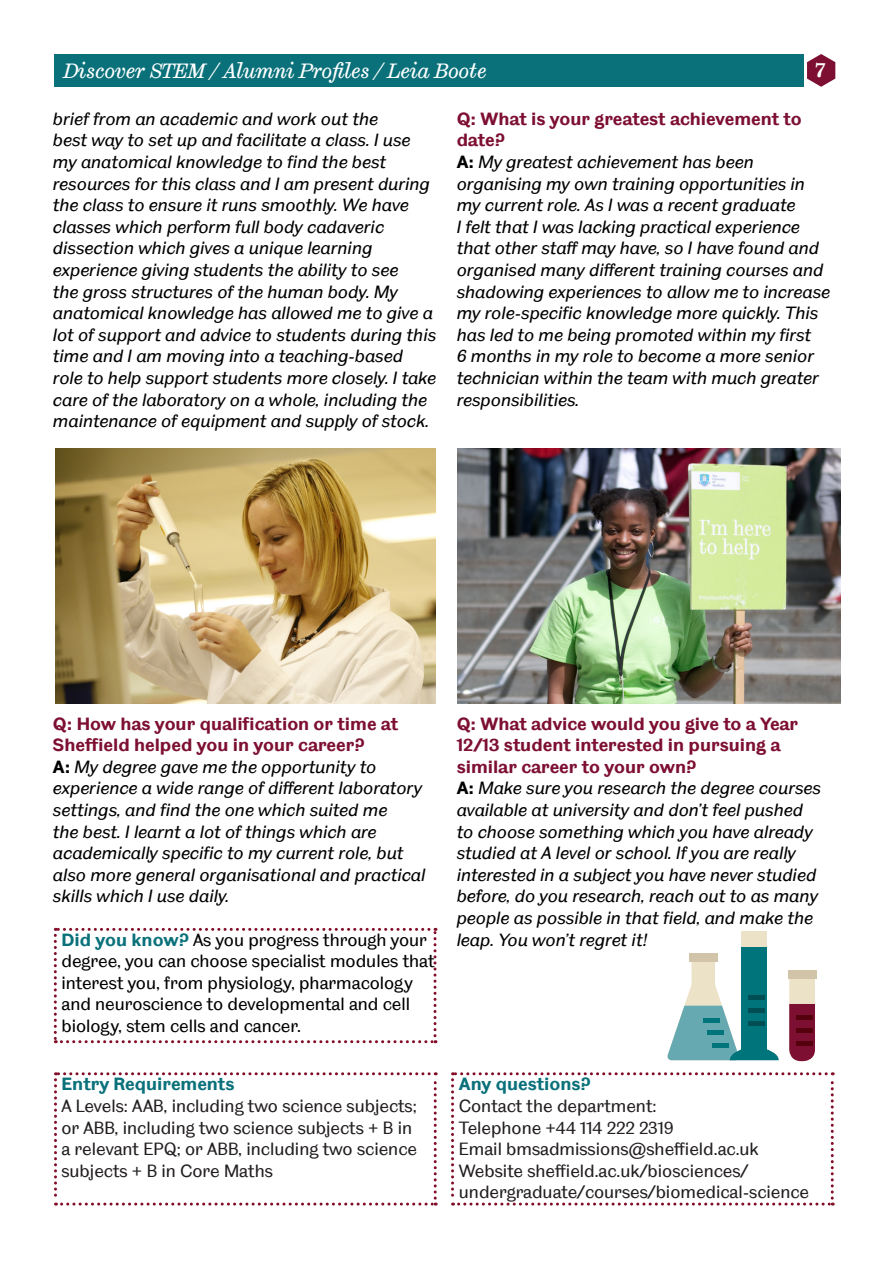
<style>
.page{position:relative;width:893px;height:1263px;background:#fff}
.page>*{position:absolute;margin:0;border:0;box-sizing:border-box;transform-origin:0 0}
.t1{font:italic 21px "TUOS Stephenson";color:#fff}
.t2{font:700 21px "TUOS Stephenson";color:#fff}
.t3{font:italic 18px/21.6px "TUOS Blake";color:#000002}
.t4{font:18px/21.6px "TUOS Blake";color:#231f20}
.t5{font:700 18px/21.6px "TUOS Blake";color:#7d0f32}
.t6{font:18px/21.6px "TUOS Blake";color:#000002}
.t7{font:700 18px "TUOS Blake";color:#0a717a}
.s1{font-weight:700;font-style:normal}
.s2{font-weight:700;color:#0a717a}
</style>
<div class="page">
<svg style="left:54px;top:1072px;width:383px;height:133px"></svg>
<svg style="left:451px;top:1072px;width:383px;height:133px"></svg>
<img style="left:55px;top:448px;width:381px;height:255px">
<img style="left:457px;top:448px;width:383px;height:255px">
<div style="left:788px;top:970px;width:28px;height:8px;background:#d1c4a9"></div>
<svg style="left:789px;top:978px;width:26px;height:83px;background:#a7606c"></svg>
<div style="left:796px;top:1015px;width:16px;height:5px;background:#55000d"></div>
<div style="left:796px;top:1028px;width:16px;height:5px;background:#55000d"></div>
<hr style="left:796px;top:1041px;width:16px;height:4px;background:#55000d">
<div style="left:689px;top:953px;width:28px;height:8px;background:#d1c4a9"></div>
<div style="left:741px;top:931px;width:26px;height:119px;background:#ece2c7"></div>
<svg style="left:667px;top:958px;width:112px;height:102px"></svg>
<div style="left:741px;top:947px;width:26px;height:102px;background:#00747b"></div>
<div style="left:748px;top:995px;width:17px;height:5px;background:#004e53"></div>
<div style="left:748px;top:1008px;width:17px;height:5px;background:#004e53"></div>
<hr style="left:748px;top:1021px;width:17px;height:4px;background:#004e53">
<div style="left:54px;top:54px;width:750px;height:33px;background:#0a717a"></div>
<svg style="left:807px;top:54px;width:28px;height:33px"></svg>
<svg style="left:54px;top:928px;width:382px;height:115px"></svg>
<p class="t1" style="left:64px;top:58px;width:425px">Discover STEM / Alumni Profiles / Leia Boote</p>
<p class="t2" style="left:815px;top:57px;width:11px">7</p>
<p class="t3" style="left:53px;top:108px;width:385px">brief from an academic and work out the<br>best way to set up and facilitate a class. I use my anatomical knowledge to find the best resources for this class and I am present during the class to ensure it runs smoothly. We have classes which perform full body cadaveric dissection which gives a unique learning experience giving students the ability to see<br>the gross structures of the human body. My anatomical knowledge has allowed me to give a lot of support and advice to students during this time and I am moving into a teaching-based role to help support students more closely. I take care of the laboratory on a whole, including the maintenance of equipment and supply of stock.</p>
<p class="t5" style="left:457px;top:108px;width:346px">Q: What is your greatest achievement to date?</p>
<p class="t3" style="left:457px;top:151px;width:375px"><span class="s1">A:</span> My greatest achievement has been organising my own training opportunities in my current role. As I was a recent graduate<br>I felt that I was lacking practical experience that other staff may have, so I have found and organised many different training courses and shadowing experiences to allow me to increase my role-specific knowledge more quickly. This has led to me being promoted within my first<br>6 months in my role to become a more senior technician within the team with much greater responsibilities.</p>
<p class="t5" style="left:53px;top:712px;width:347px">Q: How has your qualification or time at<br>Sheffield helped you in your career?</p>
<p class="t3" style="left:53px;top:756px;width:374px"><span class="s1">A:</span> My degree gave me the opportunity to experience a wide range of different laboratory settings, and find the one which suited me<br>the best. I learnt a lot of things which are academically specific to my current role, but also more general organisational and practical skills which I use daily.</p>
<p class="t6" style="left:61px;top:928px;width:375px"><span class="s2">Did you know?</span> As you progress through your degree, you can choose specialist modules that interest you, from physiology, pharmacology and neuroscience to developmental and cell biology, stem cells and cancer.</p>
<p class="t7" style="left:61px;top:1073px;width:174px">Entry Requirements</p>
<p class="t4" style="left:61px;top:1095px;width:357px">A Levels: AAB, including two science subjects; or ABB, including two science subjects + B in a relevant EPQ; or ABB, including two science subjects + B in Core Maths</p>
<p class="t5" style="left:457px;top:712px;width:343px">Q: What advice would you give to a Year<br>12/13 student interested in pursuing a similar career to your own?</p>
<p class="t3" style="left:457px;top:777px;width:366px"><span class="s1">A:</span> Make sure you research the degree courses available at university and don’t feel pushed to choose something which you have already studied at A level or school. If you are really interested in a subject you have never studied before, do you research, reach out to as many people as possible in that field, and make the leap. You won’t regret it!</p>
<p class="t7" style="left:459px;top:1073px;width:133px">Any questions?</p>
<p class="t4" style="left:459px;top:1095px;width:199px">Contact the department:</p>
<p class="t4" style="left:459px;top:1116px;width:216px">Telephone +44 114 222 2319</p>
<p class="t4" style="left:459px;top:1138px;width:301px">Email bmsadmissions@sheffield.ac.uk</p>
<p class="t4" style="left:459px;top:1159px;width:352px">Website sheffield.ac.uk/biosciences/ undergraduate/courses/biomedical-science</p>
</div>
